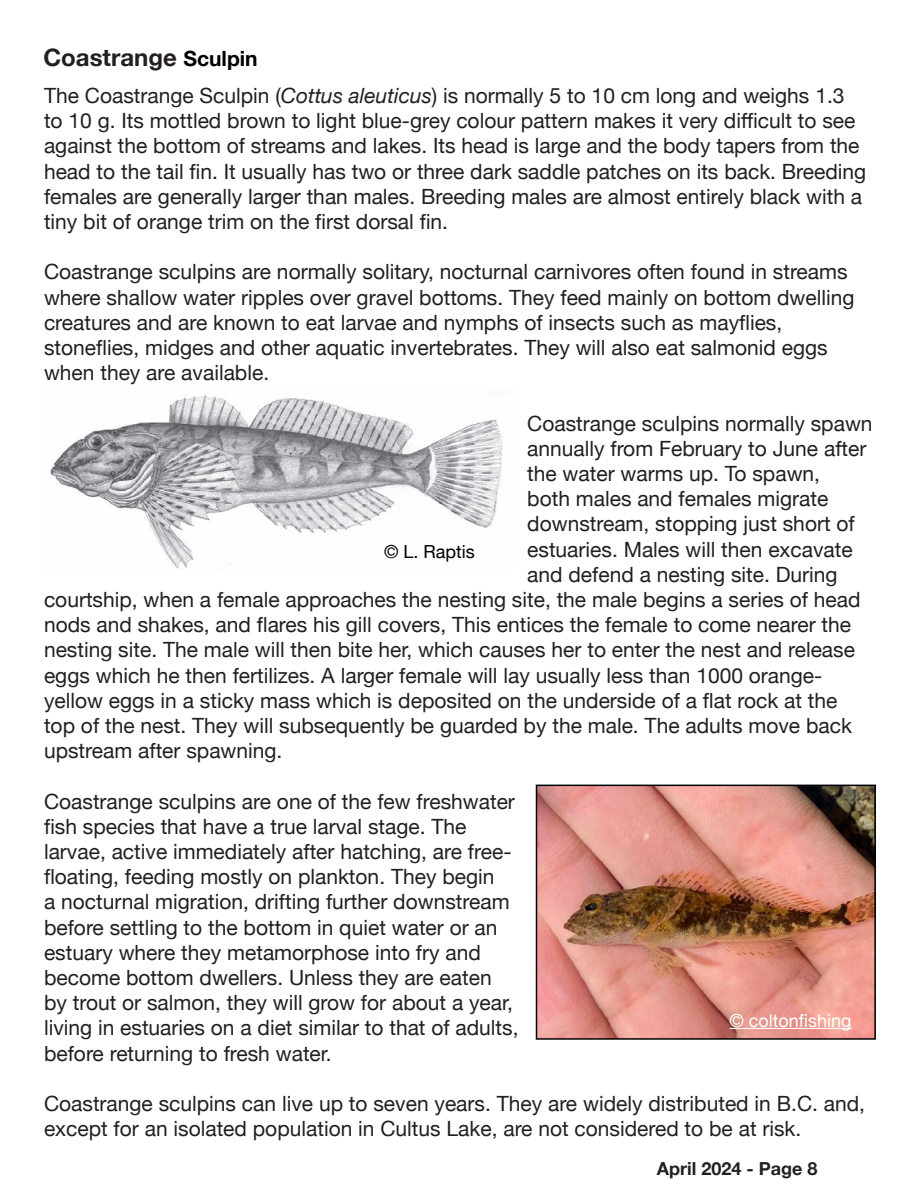
<style>
.page{position:relative;width:918px;height:1188px;background:#fff}
.page>*{position:absolute;margin:0;border:0;box-sizing:border-box;transform-origin:0 0}
.t1{font:700 24px "Helvetica Neue";color:#231f20}
.t2{font:21px/25.2px "Helvetica Neue";color:#231f20}
.t3{font:700 18px "Helvetica Neue";color:#231f20}
.t4{font:18px "Helvetica Neue";color:#fff}
.t5{font:18px "Helvetica Neue";color:#000}
.s1{font-size:21px;color:#000}
.s2{font-style:italic}
</style>
<div class="page">
<img style="left:50px;top:395px;width:452px;height:174px">
<img style="left:539px;top:788px;width:334px;height:249px">
<div style="left:536px;top:785px;width:340px;height:255px;border:2px solid #000"></div>
<hr style="left:730px;top:1028px;width:122px;height:1px;background:#fff">
<p class="t1" style="left:43px;top:39px;width:216px">Coastrange <span class="s1">Sculpin</span></p>
<p class="t2" style="left:44px;top:84px;width:824px">The Coastrange Sculpin (<span class="s2">Cottus aleuticus</span>) is normally 5 to 10 cm long and weighs 1.3 to 10 g. Its mottled brown to light blue-grey colour pattern makes it very difficult to see against the bottom of streams and lakes. Its head is large and the body tapers from the head to the tail fin. It usually has two or three dark saddle patches on its back. Breeding females are generally larger than males. Breeding males are almost entirely black with a tiny bit of orange trim on the first dorsal fin.</p>
<p class="t2" style="left:44px;top:261px;width:812px">Coastrange sculpins are normally solitary, nocturnal carnivores often found in streams where shallow water ripples over gravel bottoms. They feed mainly on bottom dwelling creatures and are known to eat larvae and nymphs of insects such as mayflies, stoneflies, midges and other aquatic invertebrates. They will also eat salmonid eggs when they are available.</p>
<p class="t2" style="left:527px;top:412px;width:347px">Coastrange sculpins normally spawn</p>
<p class="t2" style="left:527px;top:437px;width:341px">annually from February to June after</p>
<p class="t2" style="left:527px;top:462px;width:294px">the water warms up. To spawn,</p>
<p class="t2" style="left:527px;top:487px;width:303px">both males and females migrate</p>
<p class="t2" style="left:527px;top:513px;width:329px">downstream, stopping just short of</p>
<p class="t2" style="left:527px;top:538px;width:327px">estuaries. Males will then excavate</p>
<p class="t2" style="left:527px;top:563px;width:312px">and defend a nesting site. During</p>
<p class="t2" style="left:44px;top:588px;width:818px">courtship, when a female approaches the nesting site, the male begins a series of head</p>
<p class="t2" style="left:44px;top:613px;width:809px">nods and shakes, and flares his gill covers, This entices the female to come nearer the</p>
<p class="t2" style="left:44px;top:639px;width:812px">nesting site. The male will then bite her, which causes her to enter the nest and release</p>
<p class="t2" style="left:44px;top:664px;width:780px">eggs which he then fertilizes. A larger female will lay usually less than 1000 orange-</p>
<p class="t2" style="left:44px;top:689px;width:795px">yellow eggs in a sticky mass which is deposited on the underside of a flat rock at the</p>
<p class="t2" style="left:44px;top:714px;width:809px">top of the nest. They will subsequently be guarded by the male. The adults move back</p>
<p class="t2" style="left:44px;top:739px;width:240px">upstream after spawning.</p>
<p class="t2" style="left:44px;top:790px;width:476px">Coastrange sculpins are one of the few freshwater fish species that have a true larval stage. The larvae, active immediately after hatching, are free&shy;floating, feeding mostly on plankton. They begin<br>a nocturnal migration, drifting further downstream before settling to the bottom in quiet water or an estuary where they metamorphose into fry and become bottom dwellers. Unless they are eaten by trout or salmon, they will grow for about a year, living in estuaries on a diet similar to that of adults, before returning to fresh water.</p>
<p class="t2" style="left:44px;top:1092px;width:823px">Coastrange sculpins can live up to seven years. They are widely distributed in B.C. and, except for an isolated population in Cultus Lake, are not considered to be at risk.</p>
<p class="t5" style="left:384px;top:539px;width:92px">© L. Raptis</p>
<p class="t4" style="left:730px;top:1007px;width:124px">© coltonfishing</p>
<p class="t3" style="left:657px;top:1154px;width:162px">April 2024 - Page 8</p>
</div>
